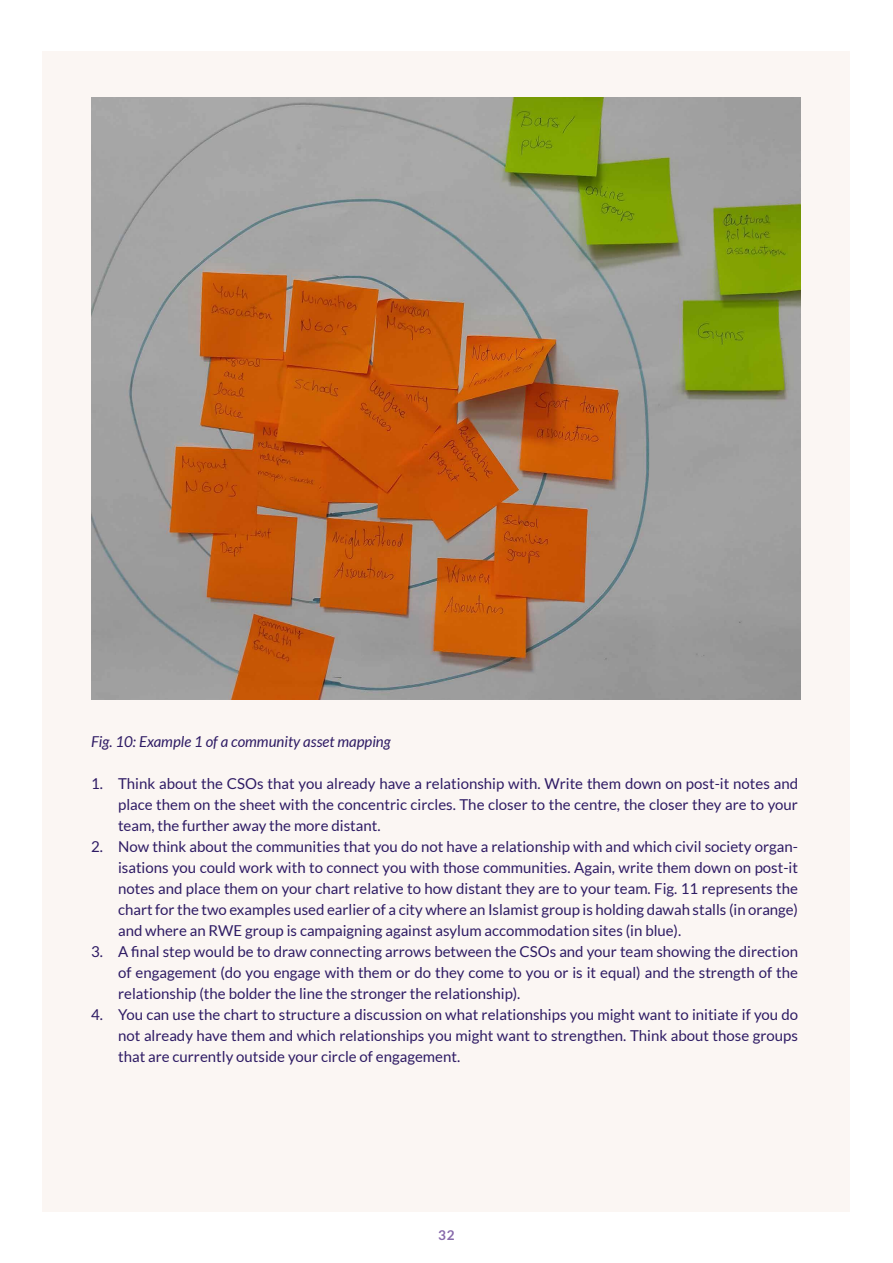
<style>
.page{position:relative;width:893px;height:1263px;background:#fff}
.page>*{position:absolute;margin:0;border:0;box-sizing:border-box;transform-origin:0 0}
.t1{font:15px/21px "Lato";color:#2e1b64;text-align:justify}
.t2{font:italic 15px "Lato";color:#2e1b64}
.t3{font:700 13.5px "Lato";color:#8769ab}
</style>
<div class="page">
<div style="left:43px;top:51px;width:807px;height:1161px;background:#fbf6f3"></div>
<img style="left:92px;top:98px;width:708px;height:601px">
<p class="t2" style="left:91px;top:733px;width:301px">Fig. 10: Example 1 of a community asset mapping</p>
<p class="t1" style="left:118px;top:773px;width:681px;text-indent:-27px">1. Think about the CSOs that you already have a relationship with. Write them down on post-it notes and place them on the sheet with the concentric circles. The closer to the centre, the closer they are to your team, the further away the more distant.</p>
<p class="t1" style="left:118px;top:836px;width:681px;text-indent:-27px">2. Now think about the communities that you do not have a relationship with and which civil society organ&shy;isations you could work with to connect you with those communities. Again, write them down on post-it notes and place them on your chart relative to how distant they are to your team. Fig. 11 represents the chart for the two examples used earlier of a city where an Islamist group is holding dawah stalls (in orange) and where an RWE group is campaigning against asylum accommodation sites (in blue).</p>
<p class="t1" style="left:118px;top:941px;width:681px;text-indent:-27px">3. A final step would be to draw connecting arrows between the CSOs and your team showing the direction of engagement (do you engage with them or do they come to you or is it equal) and the strength of the relationship (the bolder the line the stronger the relationship).</p>
<p class="t1" style="left:118px;top:1004px;width:681px;text-indent:-27px">4. You can use the chart to structure a discussion on what relationships you might want to initiate if you do not already have them and which relationships you might want to strengthen. Think about those groups that are currently outside your circle of engagement.</p>
<p class="t3" style="left:438px;top:1227px;width:18px">32</p>
</div>
